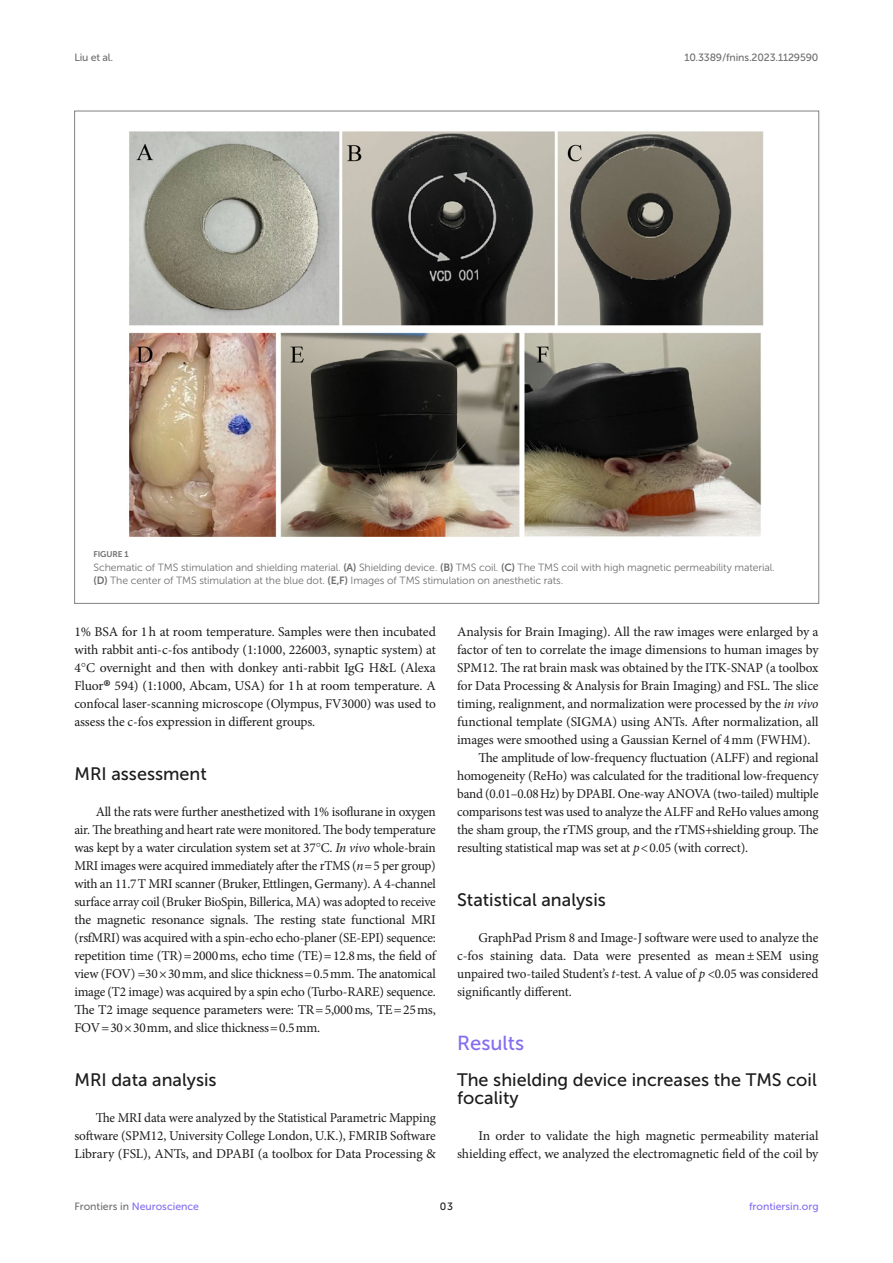
<style>
.page{position:relative;width:893px;height:1263px;background:#fff}
.page>*{position:absolute;margin:0;border:0;box-sizing:border-box;transform-origin:0 0}
.HEAD_1{font:20.25px "Museo Sans 500";color:#856df0}
.HEAD_2{font:18px "Museo Sans 500";color:#1b1c1b}
.HEAD_2_after_HEAD_1{font:18px/18px "Museo Sans 500";color:#1b1c1b}
.TEXT_FLUSH{font:13.5px/18px "Minion Pro";letter-spacing:-.01em;color:#1b1c1b;text-align:justify}
.TEXT{font:13.5px/18px "Minion Pro";letter-spacing:-.015em;color:#1b1c1b;text-align:justify}
.FIG_LEG{font:10.5px/13.5px "Museo Sans 300";letter-spacing:-.01em;color:#706f70}
.t1{font:10.5px "Museo Sans 500";color:#856df0}
.t2{font:10.5px "Museo Sans 500";letter-spacing:-.015em;color:#706f70}
.t3{font:10.5px "Museo Sans 500";color:#1b1c1b}
.FIG_HD{font:8.25px "Museo Sans 700";letter-spacing:-.01em;color:#706f70}
.s1{font-family:"Museo Sans 700"}
.s2{font-family:"STIX"}
.s3{font-size:22.5px;color:#000}
.s4{font-style:italic}
.s5{color:#706f70}
</style>
<div class="page">
<img style="left:129px;top:131px;width:635px;height:406px">
<p class="t2" style="left:74px;top:51px;width:40px">Liu et al.</p>
<p class="t2" style="left:684px;top:51px;width:136px">10.3389/fnins.2023.1129590</p>
<p class="FIG_HD" style="left:94px;top:550px;width:37px">FIGURE 1</p>
<p class="FIG_LEG" style="left:94px;top:561px;width:683px">Schematic of TMS stimulation and shielding material. <span class="s1">(A)</span> Shielding device. <span class="s1">(B)</span> TMS coil. <span class="s1">(C)</span> The TMS coil with high magnetic permeability material. <span class="s1">(D)</span> The center of TMS stimulation at the blue dot. <span class="s1">(E,F)</span> Images of TMS stimulation on anesthetic rats.</p>
<p class="TEXT_FLUSH" style="left:74px;top:623px;width:363px">1% BSA for 1h at room temperature. Samples were then incubated with rabbit anti-c-fos antibody (1:1000, 226003, synaptic system) at 4<span class="s2">°</span>C overnight and then with donkey anti-rabbit IgG H&amp;L (Alexa Fluor<span class="s3">®</span> 594) (1:1000, Abcam, USA) for 1h at room temperature. A confocal laser-scanning microscope (Olympus, FV3000) was used to assess the c-fos expression in different groups.</p>
<p class="HEAD_2" style="left:74px;top:764px;width:134px">MRI assessment</p>
<p class="TEXT_FLUSH" style="left:74px;top:803px;width:363px;text-indent:21px">All the rats were further anesthetized with 1% isoflurane in oxygen air. The breathing and heart rate were monitored. The body temperature was kept by a water circulation system set at 37<span class="s2">°</span>C. <span class="s4">In vivo</span> whole-brain MRI images were acquired immediately after the rTMS (<span class="s4">n</span>=5 per group) with an 11.7T MRI scanner (Bruker, Ettlingen, Germany). A 4-channel surface array coil (Bruker BioSpin, Billerica, MA) was adopted to receive the magnetic resonance signals. The resting state functional MRI (rsfMRI) was acquired with a spin-echo echo-planer (SE-EPI) sequence: repetition time (TR)=2000ms, echo time (TE)=12.8ms, the field of view (FOV) =30×30mm, and slice thickness=0.5mm. The anatomical image (T2 image) was acquired by a spin echo (Turbo-RARE) sequence.<br>The T2 image sequence parameters were: TR=5,000ms, TE=25ms, FOV=30×30mm, and slice thickness=0.5mm.</p>
<p class="HEAD_2" style="left:74px;top:1070px;width:144px">MRI data analysis</p>
<p class="TEXT_FLUSH" style="left:74px;top:1109px;width:363px;text-indent:21px">The MRI data were analyzed by the Statistical Parametric Mapping software (SPM12, University College London, U.K.), FMRIB Software Library (FSL), ANTs, and DPABI (a toolbox for Data Processing &amp;</p>
<p class="TEXT_FLUSH" style="left:457px;top:623px;width:363px">Analysis for Brain Imaging). All the raw images were enlarged by a factor of ten to correlate the image dimensions to human images by SPM12. The rat brain mask was obtained by the ITK-SNAP (a toolbox for Data Processing &amp; Analysis for Brain Imaging) and FSL. The slice timing, realignment, and normalization were processed by the <span class="s4">in vivo </span>functional template (SIGMA) using ANTs. After normalization, all images were smoothed using a Gaussian Kernel of 4mm (FWHM).</p>
<p class="TEXT" style="left:457px;top:749px;width:363px;text-indent:21px">The amplitude of low-frequency fluctuation (ALFF) and regional homogeneity (ReHo) was calculated for the traditional low-frequency band (0.01–0.08Hz) by DPABI. One-way ANOVA (two-tailed) multiple comparisons test was used to analyze the ALFF and ReHo values among the sham group, the rTMS group, and the rTMS+shielding group. The resulting statistical map was set at <span class="s4">p</span>&lt;0.05 (with correct).</p>
<p class="HEAD_2" style="left:457px;top:890px;width:150px">Statistical analysis</p>
<p class="TEXT_FLUSH" style="left:457px;top:929px;width:363px;text-indent:21px">GraphPad Prism 8 and Image-J software were used to analyze the c-fos staining data. Data were presented as mean±SEM using unpaired two-tailed Student’s <span class="s4">t</span>-test. A value of <span class="s4">p</span> &lt;0.05 was considered significantly different.</p>
<p class="HEAD_1" style="left:457px;top:1032px;width:69px">Results</p>
<p class="HEAD_2_after_HEAD_1" style="left:457px;top:1071px;width:361px">The shielding device increases the TMS coil focality</p>
<p class="TEXT_FLUSH" style="left:457px;top:1127px;width:363px;text-align:right">In order to validate the high magnetic permeability material shielding effect, we analyzed the electromagnetic field of the coil by</p>
<p class="t1" style="left:74px;top:1200px;width:126px"><span class="s5">Frontiers in</span> Neuroscience</p>
<p class="t3" style="left:440px;top:1200px;width:15px">03</p>
<p class="t1" style="left:749px;top:1200px;width:71px">frontiersin.org</p>
</div>
